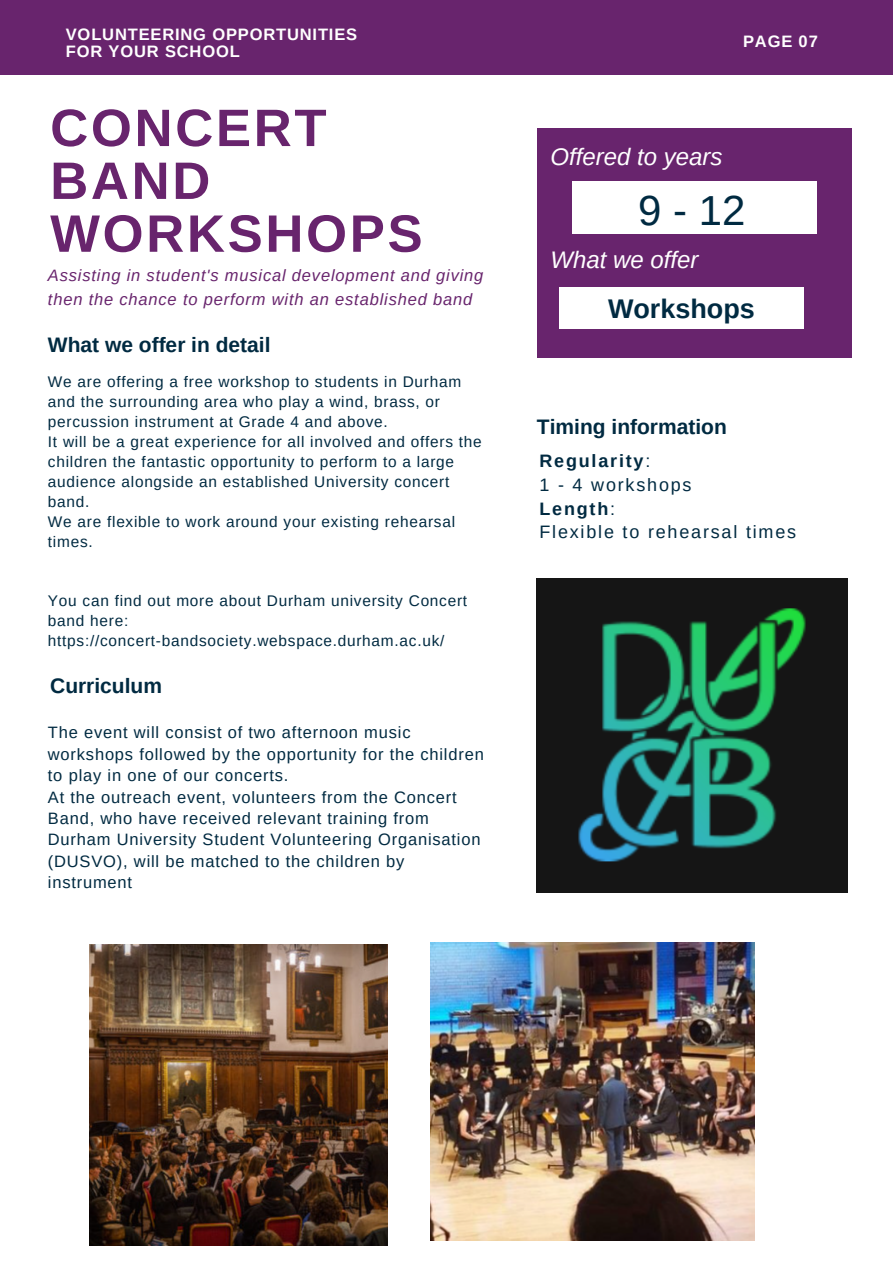
<style>
.page{position:relative;width:893px;height:1264px;background:#fff}
.page>*{position:absolute;margin:0;border:0;box-sizing:border-box;transform-origin:0 0}
.t1{font:700 52.65px/52.8px "Arimo";letter-spacing:.05em;color:#68246d}
.t2{font:42px "Arimo";color:#002a41}
.t3{font:700 27px "Arimo";color:#002a41}
.t4{font:italic 24px "Arimo";color:#fff}
.t5{font:700 21px "Arimo";color:#002a41}
.t6{font:18px/23.5px "Arimo";letter-spacing:.1em;color:#002a41}
.t7{font:16.5px/21.3px "Arimo";letter-spacing:.05em;color:#002a41}
.t8{font:italic 16.5px/24.8px "Arimo";letter-spacing:.05em;color:#68246d}
.t9{font:700 16.5px/16.8px "Arimo";letter-spacing:.05em;color:#fff}
.t10{font:15.45px/20px "Arimo";letter-spacing:.05em;color:#002a41}
.s1{font-weight:700}
</style>
<div class="page">
<div style="left:0;top:0;width:892px;height:74px;background:#68246d"></div>
<div style="left:537px;top:128px;width:314px;height:230px;background:#68246d"></div>
<div style="left:572px;top:181px;width:244px;height:53px;background:#fff"></div>
<div style="left:559px;top:287px;width:244px;height:42px;background:#fff"></div>
<img style="left:89px;top:944px;width:298px;height:300px">
<img style="left:537px;top:578px;width:310px;height:314px">
<img style="left:431px;top:942px;width:323px;height:298px">
<p class="t9" style="left:66px;top:26px;width:293px">VOLUNTEERING OPPORTUNITIES<br>FOR YOUR SCHOOL</p>
<p class="t9" style="left:743px;top:33px;width:76px">PAGE 07</p>
<h1 class="t1" style="left:50px;top:101px;width:374px">CONCERT<br>BAND<br>WORKSHOPS</h1>
<p class="t8" style="left:48px;top:262px;width:437px">Assisting in student's musical development and giving then the chance to perform with an established band</p>
<h3 class="t5" style="left:48px;top:333px;width:224px">What we offer in detail</h3>
<p class="t10" style="left:48px;top:371px;width:435px">We are offering a free workshop to students in Durham and the surrounding area who play a wind, brass, or percussion instrument at Grade 4 and above.<br>It will be a great experience for all involved and offers the children the fantastic opportunity to perform to a large audience alongside an established University concert band.<br>We are flexible to work around your existing rehearsal times.</p>
<p class="t10" style="left:48px;top:591px;width:421px">You can find out more about Durham university Concert band here: https://concert-bandsociety.webspace.durham.ac.uk/</p>
<h3 class="t5" style="left:50px;top:674px;width:113px">Curriculum</h3>
<p class="t7" style="left:48px;top:722px;width:437px">The event will consist of two afternoon music workshops followed by the opportunity for the children to play in one of our concerts.<br>At the outreach event, volunteers from the Concert Band, who have received relevant training from Durham University Student Volunteering Organisation (DUSVO), will be matched to the children by instrument</p>
<h3 class="t4" style="left:550px;top:143px;width:173px">Offered to years</h3>
<h2 class="t2" style="left:638px;top:187px;width:109px">9-12</h2>
<h3 class="t4" style="left:550px;top:246px;width:149px">What we offer</h3>
<h3 class="t3" style="left:608px;top:293px;width:148px">Workshops</h3>
<h3 class="t5" style="left:537px;top:415px;width:191px">Timing information</h3>
<p class="t6" style="left:539px;top:449px;width:258px"><span class="s1">Regularity</span>:<br>1 - 4 workshops<br><span class="s1">Length</span>:<br>Flexible to rehearsal times</p>
</div>
